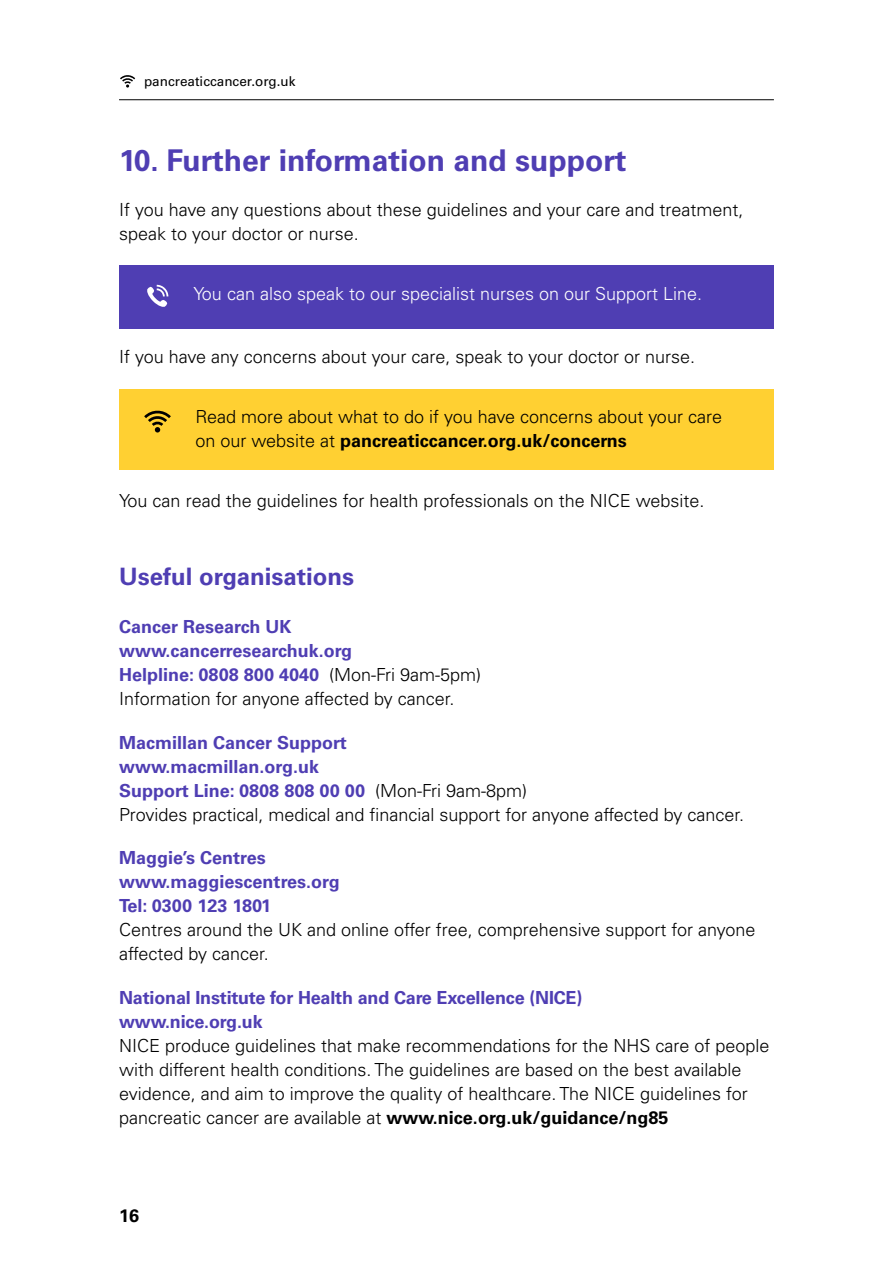
<style>
.page{position:relative;width:893px;height:1263px;background:#fff}
.page>*{position:absolute;margin:0;border:0;box-sizing:border-box;transform-origin:0 0}
.t1{font:700 30px "Univers LT Std";color:#4f3eb3}
.t2{font:700 24px "Univers LT Std";color:#4f3eb3}
.t3{font:300 18px/24px "Univers LT Std";color:#000}
.t4{font:700 18px/24px "Univers LT Std";color:#4f3eb3}
.t5{font:300 18px "Univers LT Std";color:#fff}
.t6{font:700 18px "Univers LT Std";color:#000}
.t7{font:13.5px "Univers LT Std";color:#000}
.s1{font-weight:700}
.s2{font-weight:300;color:#000}
.s3{font-weight:700;color:#4f3eb3}
</style>
<div class="page">
<hr style="left:119px;top:99px;width:655px;height:1px;background:#000">
<svg style="left:120px;top:75px;width:15px;height:13px"></svg>
<div style="left:119px;top:389px;width:654px;height:81px;background:#ffd032"></div>
<div style="left:119px;top:265px;width:655px;height:63px;background:#4f3eb3"></div>
<svg style="left:147px;top:285px;width:22px;height:22px"></svg>
<svg style="left:144px;top:410px;width:27px;height:22px"></svg>
<p class="t7" style="left:144px;top:73px;width:153px">pancreaticcancer.org.uk</p>
<h1 class="t1" style="left:119px;top:142px;width:509px">10. Further information and support</h1>
<p class="t3" style="left:119px;top:197px;width:626px">If you have any questions about these guidelines and your care and treatment, speak to your doctor or nurse.</p>
<p class="t5" style="left:193px;top:282px;width:510px">You can also speak to our specialist nurses on our Support Line.</p>
<p class="t3" style="left:119px;top:345px;width:578px">If you have any concerns about your care, speak to your doctor or nurse.</p>
<p class="t3" style="left:196px;top:405px;width:528px">Read more about what to do if you have concerns about your care on our website at <span class="s1">pancreaticcancer.org.uk/concerns</span></p>
<p class="t3" style="left:119px;top:489px;width:587px">You can read the guidelines for health professionals on the NICE website.</p>
<h2 class="t2" style="left:119px;top:563px;width:236px">Useful organisations</h2>
<p class="t4" style="left:119px;top:615px;width:364px">Cancer Research UK www.cancerresearchuk.org<br>Helpline: 0808 800 4040 <span class="s2">(Mon-Fri 9am-5pm)<br>Information for anyone affected by cancer.</span></p>
<p class="t3" style="left:119px;top:730px;width:627px"><span class="s3">Macmillan Cancer Support<br>www.macmillan.org.uk<br>Support Line: 0808 808 00 00</span> (Mon-Fri 9am-8pm)<br>Provides practical, medical and financial support for anyone affected by cancer.</p>
<p class="t4" style="left:119px;top:846px;width:222px">Maggie’s Centres www.maggiescentres.org<br>Tel: 0300 123 1801</p>
<p class="t3" style="left:119px;top:918px;width:638px">Centres around the UK and online offer free, comprehensive support for anyone affected by cancer.</p>
<p class="t4" style="left:119px;top:986px;width:465px">National Institute for Health and Care Excellence (NICE) www.nice.org.uk</p>
<p class="t3" style="left:119px;top:1033px;width:652px">NICE produce guidelines that make recommendations for the NHS care of people with different health conditions. The guidelines are based on the best available evidence, and aim to improve the quality of healthcare. The NICE guidelines for pancreatic cancer are available at <span class="s1">www.nice.org.uk/guidance/ng85</span></p>
<p class="t6" style="left:119px;top:1205px;width:22px">16</p>
</div>
